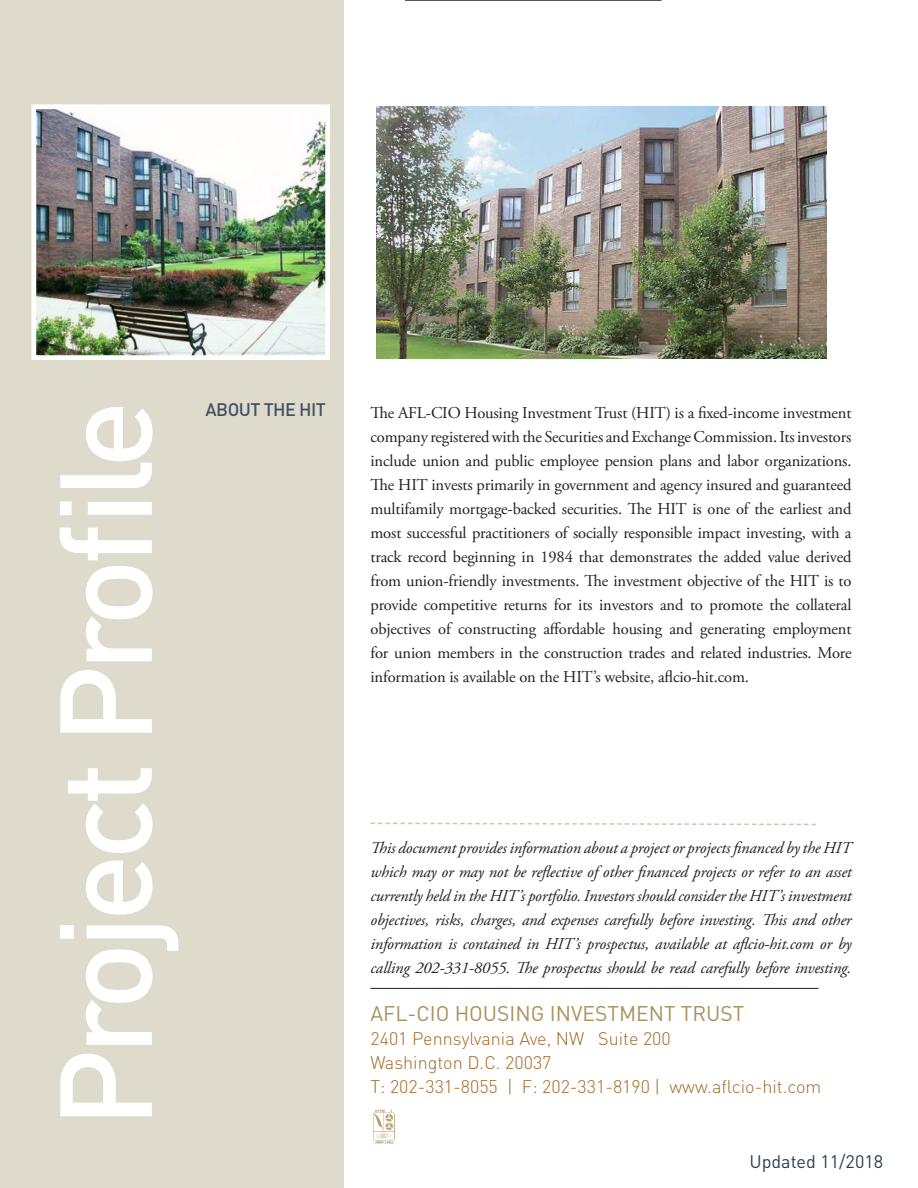
<style>
.page{position:relative;width:918px;height:1188px;background:#fff}
.page>*{position:absolute;margin:0;border:0;box-sizing:border-box;transform-origin:0 0}
.t1{font:500 128.55px "DIN Pro";letter-spacing:-.05em;color:#fff}
.t2{font:21px "DIN Pro";color:#a9915d}
.t3{font:300 18px "DIN Pro";color:#a16828}
.t4{font:18px "DIN Pro";color:#2d3f53}
.t5{font:500 18px "DIN Pro";letter-spacing:-.03em;color:#425264}
.t6{font:16.5px/24px "Adobe Garamond Pro";letter-spacing:-.01em;color:#231f20;text-align:justify}
.t7{font:italic 16.5px/24px "Adobe Garamond Pro";letter-spacing:-.01em;color:#231f20;text-align:justify}
</style>
<div class="page">
<div style="left:0;top:0;width:344px;height:1188px;background:#dedbcd"></div>
<hr style="left:370px;top:988px;width:449px;height:1px;background:#231f20">
<img style="left:373px;top:1109px;width:22px;height:35px">
<hr style="left:405px;top:0;width:257px;height:1px;background:#231f20">
<img style="left:38px;top:110px;width:286px;height:244px">
<div style="left:32px;top:104px;width:298px;height:256px;border:5px solid #fff"></div>
<img style="left:376px;top:106px;width:450px;height:252px">
<svg style="left:370px;top:822px;width:446px;height:4px"></svg>
<p class="t1" style="left:18px;top:1128px;width:729px;rotate:-90deg">Project Profile</p>
<p class="t5" style="left:206px;top:397px;width:122px">ABOUT THE HIT</p>
<p class="t6" style="left:370px;top:401px;width:483px">The AFL-CIO Housing Investment Trust (HIT) is a fixed-income investment company registered with the Securities and Exchange Commission. Its investors include union and public employee pension plans and labor organizations.<br>The HIT invests primarily in government and agency insured and guaranteed multifamily mortgage-backed securities. The HIT is one of the earliest and most successful practitioners of socially responsible impact investing, with a track record beginning in 1984 that demonstrates the added value derived from union-friendly investments. The investment objective of the HIT is to provide competitive returns for its investors and to promote the collateral objectives of constructing affordable housing and generating employment for union members in the construction trades and related industries. More information is available on the HIT’s website, aflcio-hit.com.</p>
<p class="t7" style="left:370px;top:836px;width:483px">This document provides information about a project or projects financed by the HIT which may or may not be reflective of other financed projects or refer to an asset currently held in the HIT’s portfolio. Investors should consider the HIT’s investment objectives, risks, charges, and expenses carefully before investing. This and other information is contained in HIT’s prospectus, available at aflcio-hit.com or by calling 202-331-8055. The prospectus should be read carefully before investing.</p>
<p class="t2" style="left:370px;top:999px;width:375px">AFL-CIO HOUSING INVESTMENT TRUST</p>
<p class="t3" style="left:370px;top:1026px;width:302px">2401 Pennsylvania Ave, NW Suite 200</p>
<p class="t3" style="left:370px;top:1050px;width:183px">Washington D.C. 20037</p>
<p class="t3" style="left:370px;top:1074px;width:452px">T: 202-331-8055 | F: 202-331-8190 | www.aflcio-hit.com</p>
<p class="t4" style="left:749px;top:1149px;width:135px">Updated 11/2018</p>
</div>
